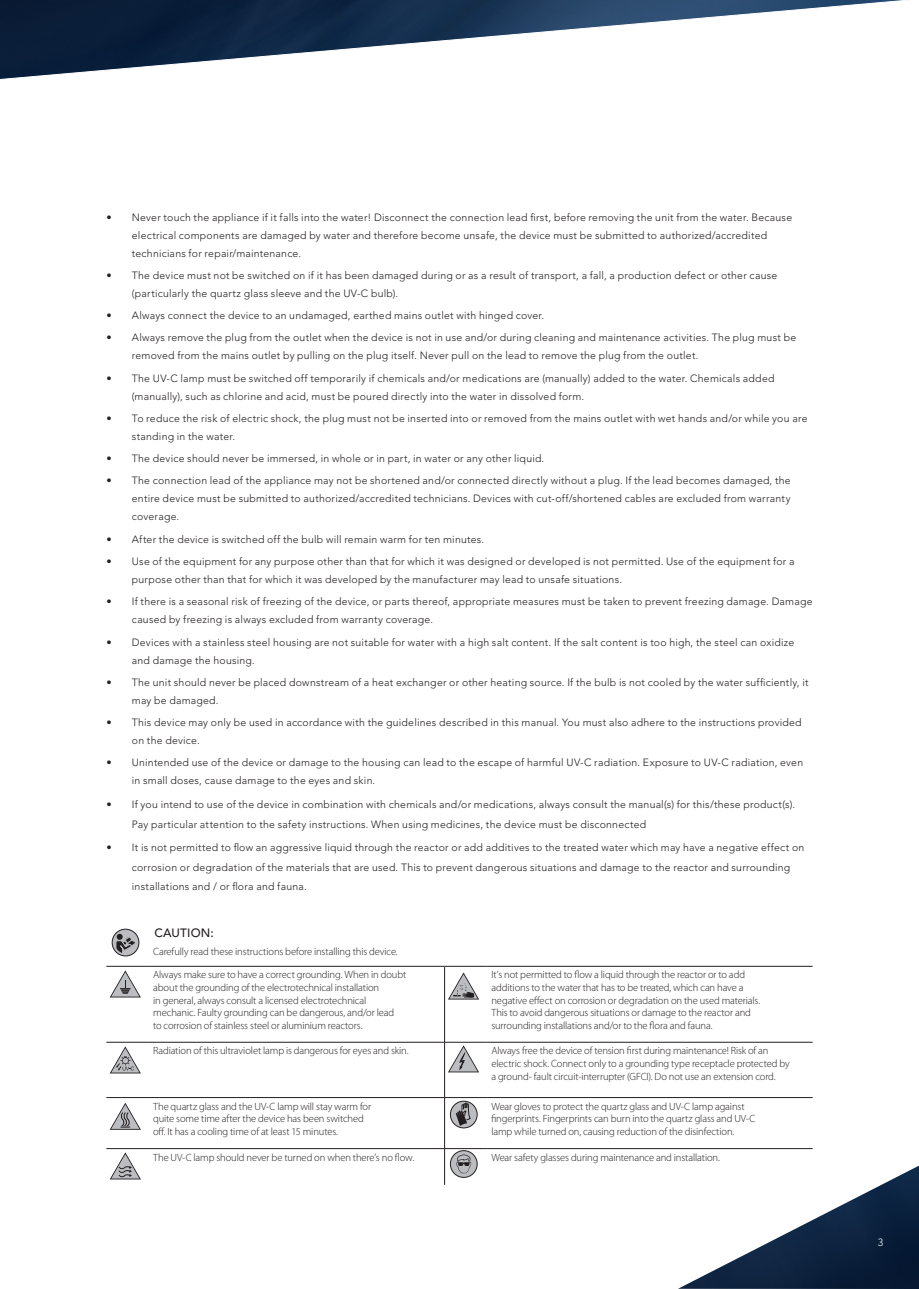
<style>
.page{position:relative;width:919px;height:1289px;background:#fff}
.page>*{position:absolute;margin:0;border:0;box-sizing:border-box;transform-origin:0 0}
.t1{font:500 12px "Avenir LT Std";letter-spacing:.015em;color:#231f20}
.t2{font:300 10.5px/18px "Avenir LT Std";letter-spacing:.02em;color:#231f20}
.t3{font:300 10.5px/12.6px "Myriad Pro";letter-spacing:-.01em;color:#231f20}
.t4{font:300 10.5px "Avenir LT Std";color:#fff}
</style>
<div class="page">
<img style="left:679px;top:1166px;width:239px;height:122px">
<svg style="left:0;top:0;width:908px;height:80px"></svg>
<hr style="left:444px;top:966px;width:1px;height:76px;background:#231f20">
<hr style="left:106px;top:1041px;width:43px;height:1px;background:#231f20">
<hr style="left:149px;top:1041px;width:295px;height:1px;background:#231f20">
<hr style="left:444px;top:1041px;width:43px;height:1px;background:#231f20">
<hr style="left:444px;top:1042px;width:1px;height:55px;background:#231f20">
<hr style="left:487px;top:1041px;width:325px;height:1px;background:#231f20">
<hr style="left:106px;top:1097px;width:43px;height:1px;background:#231f20">
<hr style="left:149px;top:1097px;width:295px;height:1px;background:#231f20">
<hr style="left:444px;top:1097px;width:43px;height:1px;background:#231f20">
<hr style="left:444px;top:1097px;width:1px;height:51px;background:#231f20">
<hr style="left:487px;top:1097px;width:325px;height:1px;background:#231f20">
<hr style="left:106px;top:1148px;width:43px;height:1px;background:#231f20">
<hr style="left:149px;top:1148px;width:295px;height:1px;background:#231f20">
<hr style="left:444px;top:1148px;width:43px;height:1px;background:#231f20">
<hr style="left:444px;top:1148px;width:1px;height:36px;background:#231f20">
<hr style="left:487px;top:1148px;width:325px;height:1px;background:#231f20">
<hr style="left:106px;top:965px;width:43px;height:1px;background:#231f20">
<hr style="left:149px;top:965px;width:295px;height:1px;background:#231f20">
<hr style="left:444px;top:965px;width:43px;height:1px;background:#231f20">
<hr style="left:487px;top:965px;width:325px;height:1px;background:#231f20">
<svg style="left:112px;top:929px;width:27px;height:26px"></svg>
<div style="left:112px;top:928px;width:27px;height:28px;border:1px solid #231f20;border-radius:50%"></div>
<svg style="left:116px;top:933px;width:20px;height:20px"></svg>
<svg style="left:110px;top:970px;width:31px;height:27px"></svg>
<svg style="left:448px;top:972px;width:31px;height:27px"></svg>
<svg style="left:110px;top:1046px;width:31px;height:27px"></svg>
<svg style="left:448px;top:1045px;width:31px;height:27px"></svg>
<svg style="left:110px;top:1102px;width:31px;height:27px"></svg>
<svg style="left:450px;top:1101px;width:27px;height:26px"></svg>
<div style="left:450px;top:1100px;width:27px;height:28px;border:1px solid #231f20;border-radius:50%"></div>
<svg style="left:455px;top:1102px;width:16px;height:23px"></svg>
<svg style="left:110px;top:1152px;width:31px;height:27px"></svg>
<svg style="left:450px;top:1150px;width:27px;height:27px"></svg>
<div style="left:450px;top:1150px;width:27px;height:27px;border:1px solid #231f20;border-radius:50%"></div>
<svg style="left:456px;top:1154px;width:15px;height:19px"></svg>
<p class="t2" style="left:132px;top:208px;width:661px;text-indent:-26px">• Never touch the appliance if it falls into the water! Disconnect the connection lead first, before removing the unit from the water. Because electrical components are damaged by water and therefore become unsafe, the device must be submitted to authorized/accredited technicians for repair/maintenance.</p>
<p class="t2" style="left:132px;top:266px;width:647px;text-indent:-26px">• The device must not be switched on if it has been damaged during or as a result of transport, a fall, a production defect or other cause (particularly the quartz glass sleeve and the UV-C bulb).</p>
<p class="t2" style="left:106px;top:306px;width:439px">• Always connect the device to an undamaged, earthed mains outlet with hinged cover.</p>
<p class="t2" style="left:132px;top:329px;width:665px;text-indent:-26px">• Always remove the plug from the outlet when the device is not in use and/or during cleaning and maintenance activities. The plug must be removed from the mains outlet by pulling on the plug itself. Never pull on the lead to remove the plug from the outlet.</p>
<p class="t2" style="left:132px;top:369px;width:644px;text-indent:-26px">• The UV-C lamp must be switched off temporarily if chemicals and/or medications are (manually) added to the water. Chemicals added (manually), such as chlorine and acid, must be poured directly into the water in dissolved form.</p>
<p class="t2" style="left:132px;top:409px;width:677px;text-indent:-26px">• To reduce the risk of electric shock, the plug must not be inserted into or removed from the mains outlet with wet hands and/or while you are standing in the water.</p>
<p class="t2" style="left:106px;top:449px;width:439px">• The device should never be immersed, in whole or in part, in water or any other liquid.</p>
<p class="t2" style="left:132px;top:472px;width:660px;text-align:justify;text-indent:-26px">• The connection lead of the appliance may not be shortened and/or connected directly without a plug. If the lead becomes damaged, the entire device must be submitted to authorized/accredited technicians. Devices with cut-off/shortened cables are excluded from warranty coverage.</p>
<p class="t2" style="left:106px;top:530px;width:379px">• After the device is switched off the bulb will remain warm for ten minutes.</p>
<p class="t2" style="left:132px;top:552px;width:664px;text-indent:-26px">• Use of the equipment for any purpose other than that for which it was designed or developed is not permitted. Use of the equipment for a purpose other than that for which it was developed by the manufacturer may lead to unsafe situations.</p>
<p class="t2" style="left:132px;top:592px;width:682px;text-indent:-26px">• If there is a seasonal risk of freezing of the device, or parts thereof, appropriate measures must be taken to prevent freezing damage. Damage caused by freezing is always excluded from warranty coverage.</p>
<p class="t2" style="left:132px;top:633px;width:663px;text-indent:-26px">• Devices with a stainless steel housing are not suitable for water with a high salt content. If the salt content is too high, the steel can oxidize and damage the housing.</p>
<p class="t2" style="left:132px;top:673px;width:678px;text-indent:-26px">• The unit should never be placed downstream of a heat exchanger or other heating source. If the bulb is not cooled by the water sufficiently, it may be damaged.</p>
<p class="t2" style="left:132px;top:713px;width:671px;text-indent:-26px">• This device may only be used in accordance with the guidelines described in this manual. You must also adhere to the instructions provided on the device.</p>
<p class="t2" style="left:132px;top:753px;width:672px;text-indent:-26px">• Unintended use of the device or damage to the housing can lead to the escape of harmful UV-C radiation. Exposure to UV-C radiation, even in small doses, cause damage to the eyes and skin.</p>
<p class="t2" style="left:132px;top:794px;width:664px;line-height:19.5px;text-indent:-26px">• If you intend to use of the device in combination with chemicals and/or medications, always consult the manual(s) for this/these product(s).<br>Pay particular attention to the safety instructions. When using medicines, the device must be disconnected</p>
<p class="t2" style="left:132px;top:838px;width:674px;line-height:19.5px;text-indent:-26px">• It is not permitted to flow an aggressive liquid through the reactor or add additives to the treated water which may have a negative effect on corrosion or degradation of the materials that are used. This to prevent dangerous situations and damage to the reactor and surrounding installations and / or flora and fauna.</p>
<p class="t1" style="left:154px;top:925px;width:61px">CAUTION:</p>
<p class="t3" style="left:153px;top:945px;width:246px">Carefully read these instructions before installing this device.</p>
<p class="t3" style="left:153px;top:968px;width:254px">Always make sure to have a correct grounding. When in doubt about the grounding of the electrotechnical installation<br>in general, always consult a licensed electrotechnical mechanic. Faulty grounding can be dangerous, and/or lead<br>to corrosion of stainless steel or aluminium reactors.</p>
<p class="t3" style="left:491px;top:968px;width:270px">It’s not permitted to flow a liquid through the reactor or to add additions to the water that has to be treated, which can have a negative effect on corrosion or degradation on the used materials.<br>This to avoid dangerous situations or damage to the reactor and surrounding installations and/or to the flora and fauna.</p>
<p class="t3" style="left:153px;top:1044px;width:257px">Radiation of this ultraviolet lamp is dangerous for eyes and skin.</p>
<p class="t3" style="left:491px;top:1044px;width:300px">Always free the device of tension first during maintenance! Risk of an electric shock. Connect only to a grounding type receptacle protected by a ground- fault circuit-interrupter (GFCI). Do not use an extension cord.</p>
<p class="t3" style="left:153px;top:1100px;width:219px">The quartz glass and the UV-C lamp will stay warm for quite some time after the device has been switched off. It has a cooling time of at least 15 minutes.</p>
<p class="t3" style="left:491px;top:1100px;width:265px">Wear gloves to protect the quartz glass and UV-C lamp against fingerprints. Fingerprints can burn into the quartz glass and UV-C lamp while turned on, causing reduction of the disinfection.</p>
<p class="t3" style="left:153px;top:1151px;width:262px">The UV-C lamp should never be turned on when there’s no flow.</p>
<p class="t3" style="left:491px;top:1151px;width:230px">Wear safety glasses during maintenance and installation.</p>
<p class="t4" style="left:877px;top:1236px;width:7px">3</p>
</div>
